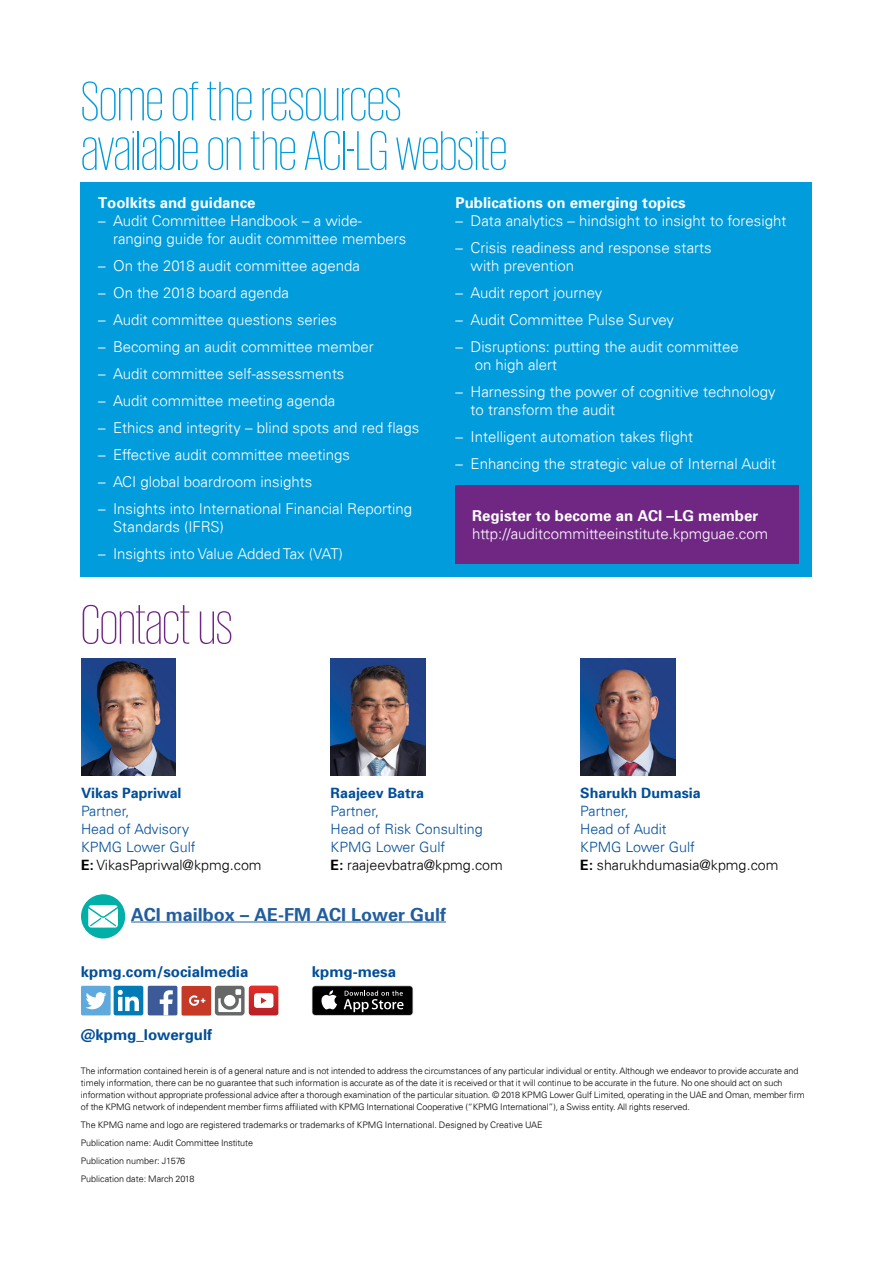
<style>
.page{position:relative;width:893px;height:1263px;background:#fff}
.page>*{position:absolute;margin:0;border:0;box-sizing:border-box;transform-origin:0 0}
.t1{font:200 57px/49.5px "KPMG";color:#009cdc}
.t2{font:200 57px "KPMG";color:#702784}
.t3{font:700 18px "Univers 65";color:#215e9e}
.t4{font:300 15px/18px "Univers 45";color:#fff}
.t5{font:700 15px "Univers 65";color:#fff}
.t6{font:700 15px "Univers 65";color:#004e98}
.t7{font:300 14.25px/18px "Univers 45";color:#004e98}
.t8{font:700 14.25px "Univers 65";color:#004e98}
.t9{font:300 9px/12px "Univers 45";letter-spacing:-.01em;color:#000}
.s1{font-family:"Univers 65";font-weight:700;color:#000}
.s2{color:#000}
</style>
<div class="page">
<div style="left:81px;top:183px;width:731px;height:394px;background:#009cdc"></div>
<img style="left:81px;top:658px;width:95px;height:117px">
<img style="left:331px;top:658px;width:94px;height:117px">
<img style="left:580px;top:658px;width:95px;height:117px">
<div style="left:455px;top:485px;width:344px;height:79px;background:#702784"></div>
<div style="left:114px;top:986px;width:29px;height:29px;background:#007bb6;border-radius:2px"></div>
<svg style="left:118px;top:990px;width:21px;height:21px"></svg>
<div style="left:148px;top:986px;width:29px;height:29px;background:#3d5a98;border-radius:2px"></div>
<svg style="left:160px;top:990px;width:13px;height:25px"></svg>
<div style="left:182px;top:986px;width:29px;height:29px;background:#c43a27;border-radius:2px"></div>
<svg style="left:215px;top:985px;width:63px;height:30px"></svg>
<div style="left:81px;top:986px;width:30px;height:29px;background:#60a9dd;border-radius:2px"></div>
<svg style="left:86px;top:992px;width:21px;height:17px"></svg>
<svg style="left:189px;top:995px;width:16px;height:11px"></svg>
<div style="left:312px;top:985px;width:101px;height:30px;background:#b1b4b6;border-radius:4px"></div>
<div style="left:313px;top:986px;width:99px;height:29px;background:#000;border-radius:3px"></div>
<svg style="left:321px;top:990px;width:16px;height:19px"></svg>
<svg style="left:344px;top:990px;width:59px;height:22px"></svg>
<hr style="left:131px;top:922px;width:315px;height:1px;background:#215e9e">
<div style="left:81px;top:894px;width:44px;height:44px;background:#00afa8;border-radius:50%"></div>
<svg style="left:88px;top:905px;width:30px;height:22px"></svg>
<h1 class="t1" style="left:81px;top:75px;width:428px">Some of the resources available on the ACI-LG website</h1>
<h3 class="t5" style="left:98px;top:193px;width:159px">Toolkits and guidance</h3>
<h3 class="t4" style="left:113px;top:211px;width:295px;text-indent:-15px">– Audit Committee Handbook – a wide&shy;ranging guide for audit committee members</h3>
<h3 class="t4" style="left:98px;top:256px;width:263px">– On the 2018 audit committee agenda</h3>
<h3 class="t4" style="left:98px;top:283px;width:192px">– On the 2018 board agenda</h3>
<h3 class="t4" style="left:98px;top:310px;width:240px">– Audit committee questions series</h3>
<h3 class="t4" style="left:98px;top:337px;width:277px">– Becoming an audit committee member</h3>
<h3 class="t4" style="left:98px;top:364px;width:248px">– Audit committee self-assessments</h3>
<h3 class="t4" style="left:98px;top:391px;width:239px">– Audit committee meeting agenda</h3>
<h3 class="t4" style="left:98px;top:418px;width:323px">– Ethics and integrity – blind spots and red flags</h3>
<h3 class="t4" style="left:98px;top:445px;width:253px">– Effective audit committee meetings</h3>
<h3 class="t4" style="left:98px;top:472px;width:216px">– ACI global boardroom insights</h3>
<h3 class="t4" style="left:113px;top:499px;width:300px;text-indent:-15px">– Insights into International Financial Reporting<br>Standards (IFRS)</h3>
<h3 class="t4" style="left:98px;top:544px;width:246px">– Insights into Value Added Tax (VAT)</h3>
<h1 class="t2" style="left:81px;top:597px;width:153px">Contact us</h1>
<h3 class="t5" style="left:455px;top:193px;width:232px">Publications on emerging topics</h3>
<h3 class="t4" style="left:455px;top:211px;width:332px">– Data analytics – hindsight to insight to foresight</h3>
<h3 class="t4" style="left:470px;top:238px;width:243px;text-indent:-15px">– Crisis readiness and response starts with prevention</h3>
<h3 class="t4" style="left:455px;top:283px;width:148px">– Audit report journey</h3>
<h3 class="t4" style="left:455px;top:310px;width:220px">– Audit Committee Pulse Survey</h3>
<h3 class="t4" style="left:475px;top:337px;width:266px;text-indent:-19px">– Disruptions: putting the audit committee on high alert</h3>
<h3 class="t4" style="left:470px;top:382px;width:307px;text-indent:-15px">– Harnessing the power of cognitive technology to transform the audit</h3>
<h3 class="t4" style="left:455px;top:427px;width:239px">– Intelligent automation takes flight</h3>
<h3 class="t4" style="left:455px;top:454px;width:322px">– Enhancing the strategic value of Internal Audit</h3>
<h3 class="t5" style="left:472px;top:506px;width:287px">Register to become an ACI –LG member</h3>
<h3 class="t4" style="left:472px;top:525px;width:297px">http://auditcommitteeinstitute.kpmguae.com</h3>
<h3 class="t8" style="left:81px;top:783px;width:102px">Vikas Papriwal</h3>
<h3 class="t7" style="left:81px;top:802px;width:182px">Partner,<br>Head of Advisory<br>KPMG Lower Gulf<br><span class="s1">E:</span> <span class="s2">VikasPapriwal@kpmg.com</span></h3>
<h3 class="t8" style="left:331px;top:783px;width:95px">Raajeev Batra</h3>
<h3 class="t7" style="left:331px;top:802px;width:174px">Partner,<br>Head of Risk Consulting<br>KPMG Lower Gulf<br><span class="s1">E:</span> <span class="s2">raajeevbatra@kpmg.com</span></h3>
<h2 class="t3" style="left:131px;top:903px;width:317px">ACI mailbox – AE-FM ACI Lower Gulf</h2>
<h3 class="t6" style="left:81px;top:962px;width:169px">kpmg.com/socialmedia</h3>
<h3 class="t6" style="left:312px;top:962px;width:86px">kpmg-mesa</h3>
<h3 class="t6" style="left:81px;top:1024px;width:133px">@kpmg_lowergulf</h3>
<h3 class="t8" style="left:580px;top:783px;width:122px">Sharukh Dumasia</h3>
<h3 class="t7" style="left:580px;top:802px;width:200px">Partner,<br>Head of Audit<br>KPMG Lower Gulf<br><span class="s1">E:</span> <span class="s2">sharukhdumasia@kpmg.com</span></h3>
<p class="t9" style="left:81px;top:1065px;width:725px">The information contained herein is of a general nature and is not intended to address the circumstances of any particular individual or entity. Although we endeavor to provide accurate and timely information, there can be no guarantee that such information is accurate as of the date it is received or that it will continue to be accurate in the future. No one should act on such information without appropriate professional advice after a thorough examination of the particular situation. © 2018 KPMG Lower Gulf Limited, operating in the UAE and Oman, member firm of the KPMG network of independent member firms affiliated with KPMG International Cooperative (“KPMG International”), a Swiss entity. All rights reserved.</p>
<p class="t9" style="left:81px;top:1116px;width:463px;line-height:18px">The KPMG name and logo are registered trademarks or trademarks of KPMG International. Designed by Creative UAE Publication name: Audit Committee Institute<br>Publication number: J1576<br>Publication date: March 2018</p>
</div>
